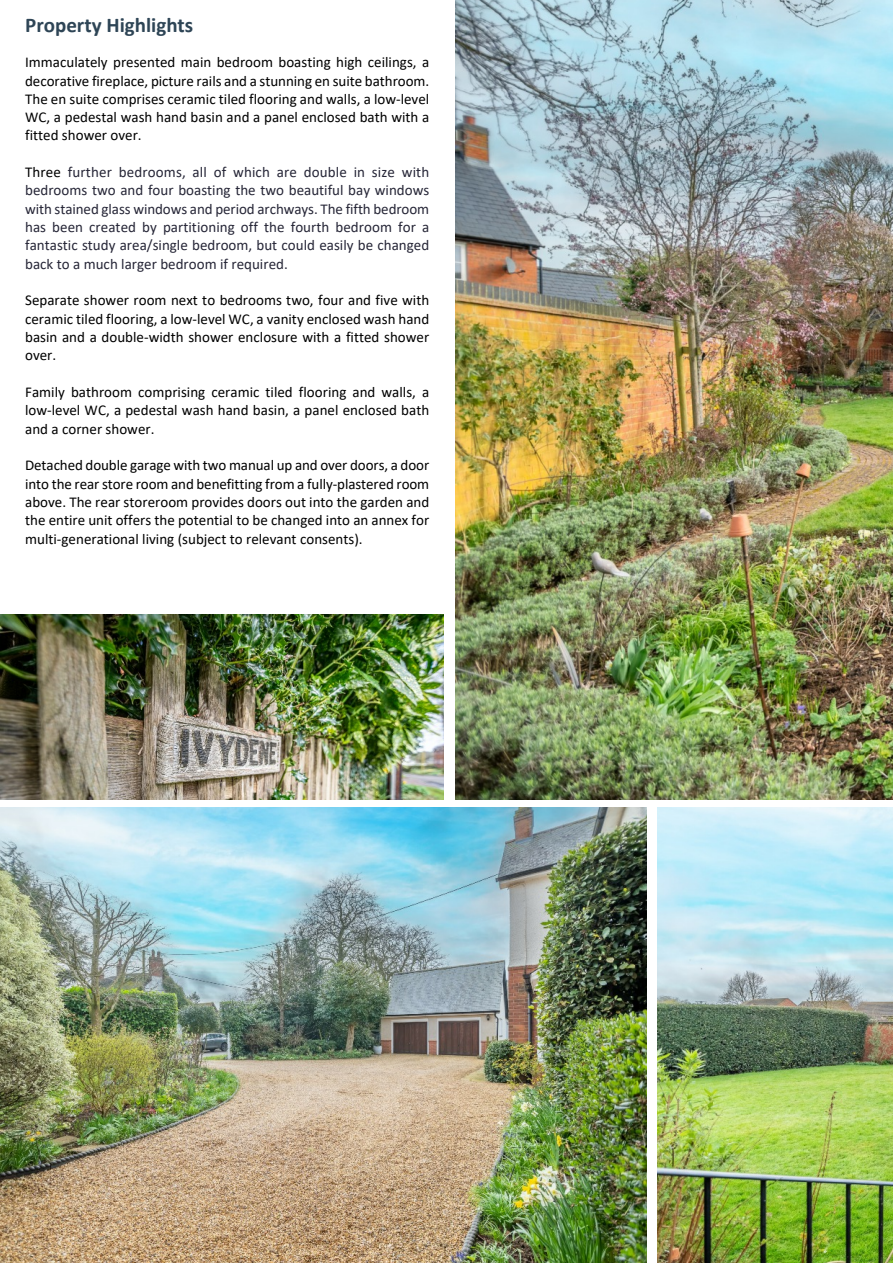
<style>
.page{position:relative;width:893px;height:1263px;background:#fff}
.page>*{position:absolute;margin:0;border:0;box-sizing:border-box;transform-origin:0 0}
.t1{font:700 21px "Calibri";color:#2e4556}
.t2{font:15px/18.3px "Calibri";color:#000;text-align:justify}
.t3{font:15px/18.3px "Calibri";color:#262637;text-align:justify}
.s1{color:#000}
</style>
<div class="page">
<img style="left:456px;top:0;width:436px;height:799px">
<img style="left:0;top:808px;width:646px;height:455px">
<img style="left:658px;top:808px;width:235px;height:455px">
<img style="left:0;top:615px;width:444px;height:184px">
<h1 class="t1" style="left:25px;top:16px;width:170px">Property Highlights</h1>
<p class="t2" style="left:25px;top:54px;width:406px">Immaculately presented main bedroom boasting high ceilings, a decorative fireplace, picture rails and a stunning en suite bathroom.<br>The en suite comprises ceramic tiled flooring and walls, a low-level WC, a pedestal wash hand basin and a panel enclosed bath with a fitted shower over.</p>
<p class="t3" style="left:25px;top:164px;width:406px"><span class="s1">Three</span> further bedrooms, all of which are double in size with bedrooms two and four boasting the two beautiful bay windows with stained glass windows and period archways. The fifth bedroom has been created by partitioning off the fourth bedroom for a fantastic study area/single bedroom, but could easily be changed back to a much larger bedroom if required.</p>
<p class="t2" style="left:25px;top:292px;width:406px">Separate shower room next to bedrooms two, four and five with ceramic tiled flooring, a low-level WC, a vanity enclosed wash hand basin and a double-width shower enclosure with a fitted shower over.</p>
<p class="t2" style="left:25px;top:384px;width:406px">Family bathroom comprising ceramic tiled flooring and walls, a low-level WC, a pedestal wash hand basin, a panel enclosed bath and a corner shower.</p>
<p class="t2" style="left:25px;top:457px;width:406px">Detached double garage with two manual up and over doors, a door into the rear store room and benefitting from a fully-plastered room above. The rear storeroom provides doors out into the garden and the entire unit offers the potential to be changed into an annex for multi-generational living (subject to relevant consents).</p>
</div>
